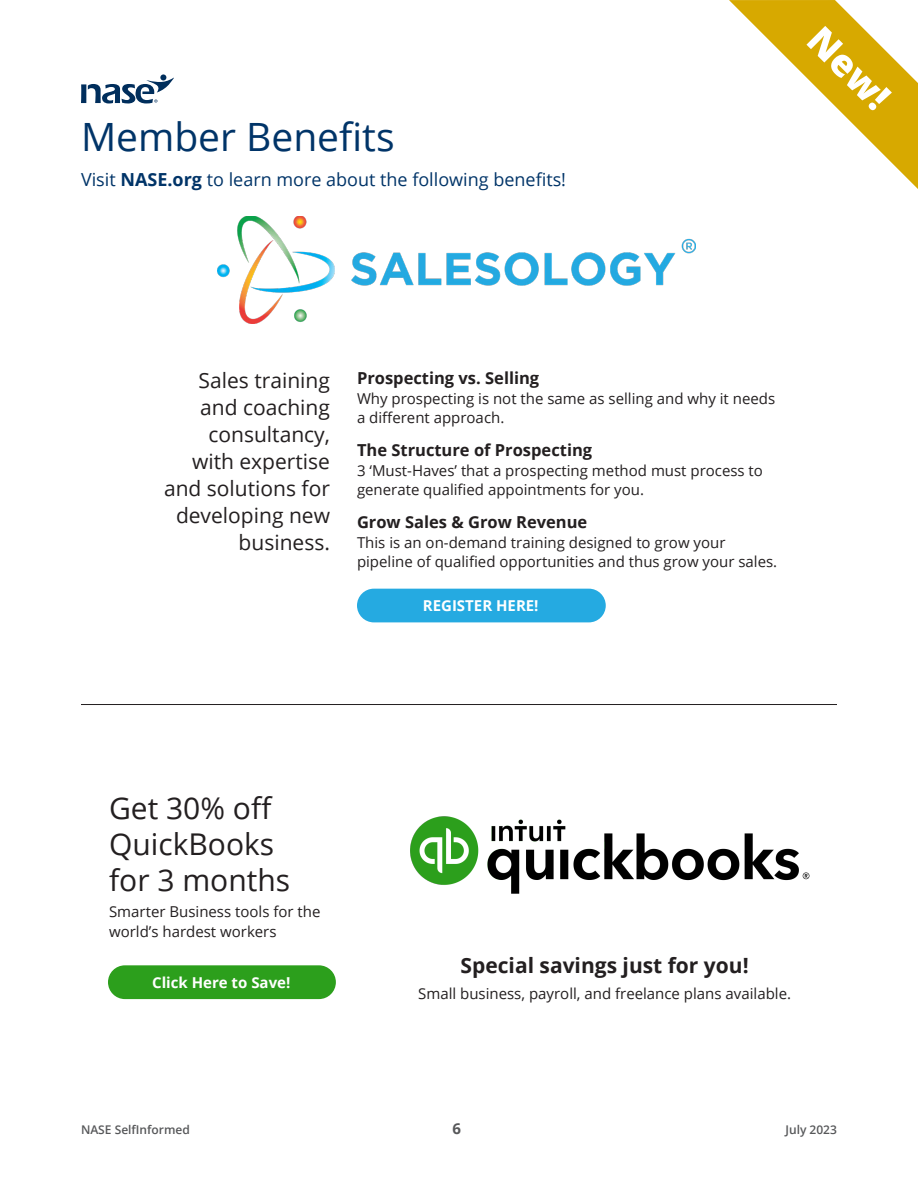
<style>
.page{position:relative;width:918px;height:1188px;background:#fff}
.page>*{position:absolute;margin:0;border:0;box-sizing:border-box;transform-origin:0 0}
.NASE_Body_Copy{font:39px "Open Sans";color:#003468}
.NASE_Body_Copy-2{font:800 37.2px "Open Sans";color:#fff}
.NASE_Body_Copy-3{font:30px/36px "Open Sans";color:#231f20}
.NASE_Body_Copy-4{font:21px/27px "Open Sans";color:#231f20;text-align:right}
.NASE_Body_Copy-5{font:700 21px "Open Sans";color:#231f20}
.NASE_Body_Copy-6{font:18px "Open Sans";color:#003468}
.NASE_Body_Copy-7{font:700 16.5px "Open Sans";color:#231f20}
.NASE_Body_Copy-8{font:15px/19.5px "Open Sans";color:#231f20}
.NASE_Body_Copy-9{font:700 15px "Open Sans";color:#fff}
.t1{font:700 15px "Open Sans";color:#57585a}
.t2{font:600 12px "Open Sans";color:#57585a}
.s1{font-weight:700}
</style>
<div class="page">
<svg style="left:729px;top:0;width:189px;height:189px"></svg>
<div style="left:160px;top:74px;width:6px;height:7px;background:#002e5c;border-radius:50%"></div>
<svg style="left:81px;top:77px;width:93px;height:27px"></svg>
<div style="left:357px;top:589px;width:249px;height:33px;background:#25aae1;border-radius:17px"></div>
<div style="left:108px;top:965px;width:228px;height:34px;background:#2c9f1c;border-radius:17px"></div>
<img style="left:217px;top:216px;width:478px;height:108px">
<hr style="left:81px;top:704px;width:756px;height:1px;background:#231f20">
<img style="left:410px;top:816px;width:400px;height:78px">
<p class="NASE_Body_Copy" style="left:81px;top:110px;width:315px">Member Benefits</p>
<p class="NASE_Body_Copy-6" style="left:81px;top:168px;width:487px">Visit <span class="s1">NASE.org</span> to learn more about the following benefits!</p>
<p class="NASE_Body_Copy-2" style="left:834px;top:13px;width:100px;rotate:45deg">New!</p>
<p class="NASE_Body_Copy-4" style="left:164px;top:366px;width:167px">Sales training and coaching consultancy, with expertise and solutions for developing new business.</p>
<p class="NASE_Body_Copy-7" style="left:357px;top:367px;width:184px">Prospecting vs. Selling</p>
<p class="NASE_Body_Copy-8" style="left:357px;top:388px;width:420px">Why prospecting is not the same as selling and why it needs a different approach.</p>
<p class="NASE_Body_Copy-7" style="left:357px;top:439px;width:237px">The Structure of Prospecting</p>
<p class="NASE_Body_Copy-8" style="left:357px;top:460px;width:408px">3 ‘Must-Haves’ that a prospecting method must process to generate qualified appointments for you.</p>
<p class="NASE_Body_Copy-7" style="left:357px;top:511px;width:232px">Grow Sales &amp; Grow Revenue</p>
<p class="NASE_Body_Copy-8" style="left:357px;top:532px;width:422px">This is an on-demand training designed to grow your pipeline of qualified opportunities and thus grow your sales.</p>
<p class="NASE_Body_Copy-9" style="left:423px;top:595px;width:117px">REGISTER HERE!</p>
<p class="NASE_Body_Copy-3" style="left:109px;top:789px;width:183px">Get 30% off<br>QuickBooks for 3 months</p>
<p class="NASE_Body_Copy-8" style="left:109px;top:901px;width:213px">Smarter Business tools for the world’s hardest workers</p>
<p class="NASE_Body_Copy-9" style="left:152px;top:972px;width:140px">Click Here to Save!</p>
<p class="NASE_Body_Copy-5" style="left:461px;top:950px;width:290px">Special savings just for you!</p>
<p class="NASE_Body_Copy-8" style="left:418px;top:984px;width:374px">Small business, payroll, and freelance plans available.</p>
<p class="t2" style="left:81px;top:1121px;width:110px">NASE SelfInformed</p>
<p class="t1" style="left:453px;top:1118px;width:10px">6</p>
<p class="t2" style="left:786px;top:1121px;width:53px">July 2023</p>
</div>
